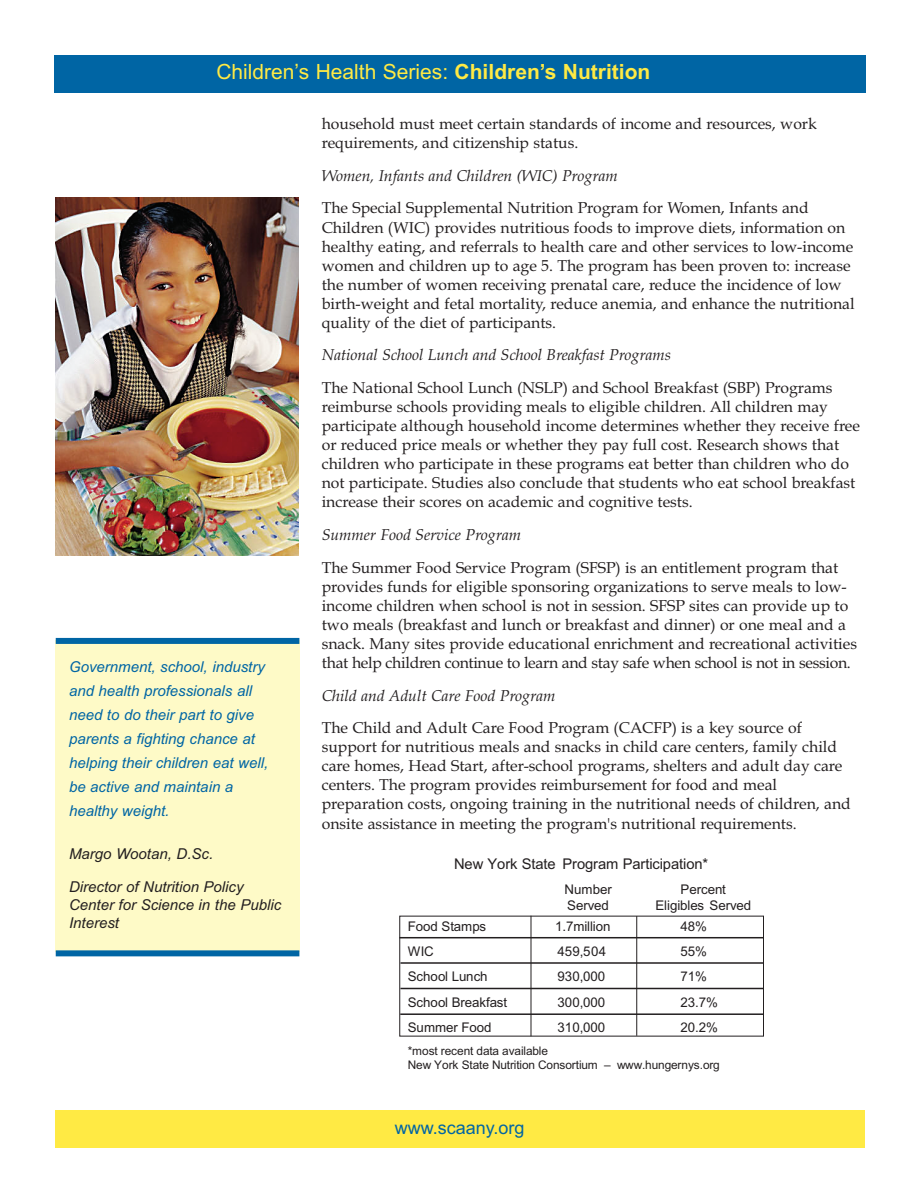
<style>
.page{position:relative;width:918px;height:1188px;background:#fff}
.page>*{position:absolute;margin:0;border:0;box-sizing:border-box;transform-origin:0 0}
.t1{font:21px "Arial";color:#ffea44}
.t2{font:18px "Arial";color:#0065a4}
.t3{font:15.75px/19px "Book Antiqua";color:#231f20}
.t4{font:italic 15.75px "Book Antiqua";color:#231f20}
.t5{font:italic 15px/24px "Arial";color:#0065a4}
.t6{font:italic 15px/33px "Arial";color:#231f20}
.t7{font:14.85px "Arial";letter-spacing:-.005em;color:#231f20}
.t8{font:13.35px/15.5px "Arial";letter-spacing:-.005em;color:#231f20}
.t9{font:11.85px/13.6px "Arial";letter-spacing:-.01em;color:#231f20}
.s1{font-weight:700}
</style>
<div class="page">
<div style="left:56px;top:1110px;width:810px;height:38px;background:#ffea44"></div>
<div style="left:54px;top:55px;width:811px;height:37px;background:#0065a4"></div>
<div style="left:56px;top:640px;width:244px;height:311px;background:#fefac7"></div>
<div style="left:56px;top:638px;width:243px;height:6px;background:#0065a4"></div>
<div style="left:56px;top:950px;width:243px;height:6px;background:#0065a4"></div>
<img style="left:56px;top:198px;width:243px;height:358px">
<hr style="left:531px;top:916px;width:1px;height:120px;background:#231f20">
<hr style="left:636px;top:916px;width:1px;height:120px;background:#231f20">
<hr style="left:399px;top:937px;width:364px;height:1px;background:#231f20">
<hr style="left:400px;top:962px;width:363px;height:2px;background:#231f20">
<hr style="left:400px;top:988px;width:363px;height:1px;background:#231f20">
<hr style="left:400px;top:1013px;width:363px;height:2px;background:#231f20">
<h1 class="t1" style="left:216px;top:59px;width:436px">Children’s Health Series: <span class="s1">Children’s Nutrition</span></h1>
<p class="t3" style="left:322px;top:114px;width:497px">household must meet certain standards of income and resources, work requirements, and citizenship status.</p>
<p class="t4" style="left:322px;top:166px;width:297px">Women, Infants and Children (WIC) Program</p>
<p class="t3" style="left:322px;top:198px;width:534px">The Special Supplemental Nutrition Program for Women, Infants and Children (WIC) provides nutritious foods to improve diets, information on healthy eating, and referrals to health care and other services to low-income women and children up to age 5. The program has been proven to: increase the number of women receiving prenatal care, reduce the incidence of low birth-weight and fetal mortality, reduce anemia, and enhance the nutritional quality of the diet of participants.</p>
<p class="t4" style="left:322px;top:346px;width:351px">National School Lunch and School Breakfast Programs</p>
<p class="t3" style="left:322px;top:378px;width:540px">The National School Lunch (NSLP) and School Breakfast (SBP) Programs reimburse schools providing meals to eligible children. All children may participate although household income determines whether they receive free or reduced price meals or whether they pay full cost. Research shows that children who participate in these programs eat better than children who do not participate. Studies also conclude that students who eat school breakfast increase their scores on academic and cognitive tests.</p>
<p class="t4" style="left:322px;top:525px;width:201px">Summer Food Service Program</p>
<p class="t3" style="left:322px;top:558px;width:537px">The Summer Food Service Program (SFSP) is an entitlement program that provides funds for eligible sponsoring organizations to serve meals to low&shy;income children when school is not in session. SFSP sites can provide up to two meals (breakfast and lunch or breakfast and dinner) or one meal and a snack. Many sites provide educational enrichment and recreational activities that help children continue to learn and stay safe when school is not in session.</p>
<p class="t4" style="left:322px;top:686px;width:235px">Child and Adult Care Food Program</p>
<p class="t3" style="left:322px;top:718px;width:531px">The Child and Adult Care Food Program (CACFP) is a key source of support for nutritious meals and snacks in child care centers, family child care homes, Head Start, after-school programs, shelters and adult day care centers. The program provides reimbursement for food and meal preparation costs, ongoing training in the nutritional needs of children, and onsite assistance in meeting the program's nutritional requirements.</p>
<p class="t5" style="left:69px;top:655px;width:201px">Government, school, industry and health professionals all need to do their part to give parents a fighting chance at helping their children eat well, be active and maintain a healthy weight.</p>
<p class="t6" style="left:69px;top:837px;width:176px">Margo Wootan, D.Sc.<br>Director of Nutrition Policy</p>
<p class="t6" style="left:69px;top:896px;width:214px;line-height:18px">Center for Science in the Public<br>Interest</p>
<p class="t7" style="left:454px;top:855px;width:256px">New York State Program Participation*</p>
<p class="t8" style="left:565px;top:882px;width:49px">Number<br>Served</p>
<p class="t8" style="left:655px;top:882px;width:97px;text-align:center">Percent<br>Eligibles Served</p>
<p class="t8" style="left:408px;top:918px;width:80px">Food Stamps</p>
<p class="t8" style="left:566px;top:918px;width:46px">7million</p>
<p class="t8" style="left:680px;top:918px;width:28px">48%</p>
<p class="t8" style="left:408px;top:944px;width:27px">WIC</p>
<p class="t8" style="left:558px;top:944px;width:50px">459,504</p>
<p class="t8" style="left:680px;top:944px;width:28px">55%</p>
<p class="t8" style="left:408px;top:969px;width:81px">School Lunch</p>
<p class="t8" style="left:558px;top:969px;width:49px">930,000</p>
<p class="t8" style="left:680px;top:969px;width:28px">7 %</p>
<p class="t8" style="left:408px;top:994px;width:101px">School Breakfast</p>
<p class="t8" style="left:558px;top:994px;width:49px">300,000</p>
<p class="t8" style="left:680px;top:994px;width:39px">23 7%</p>
<p class="t8" style="left:408px;top:1019px;width:85px">Summer Food</p>
<p class="t8" style="left:558px;top:1019px;width:49px">3 0,000</p>
<p class="t8" style="left:680px;top:1019px;width:39px">20 2%</p>
<p class="t9" style="left:408px;top:1044px;width:314px">*most recent data available<br>New York State Nutrition Consortium – www.hungernys.org</p>
<p class="t2" style="left:395px;top:1117px;width:131px">www.scaany.org</p>
</div>
